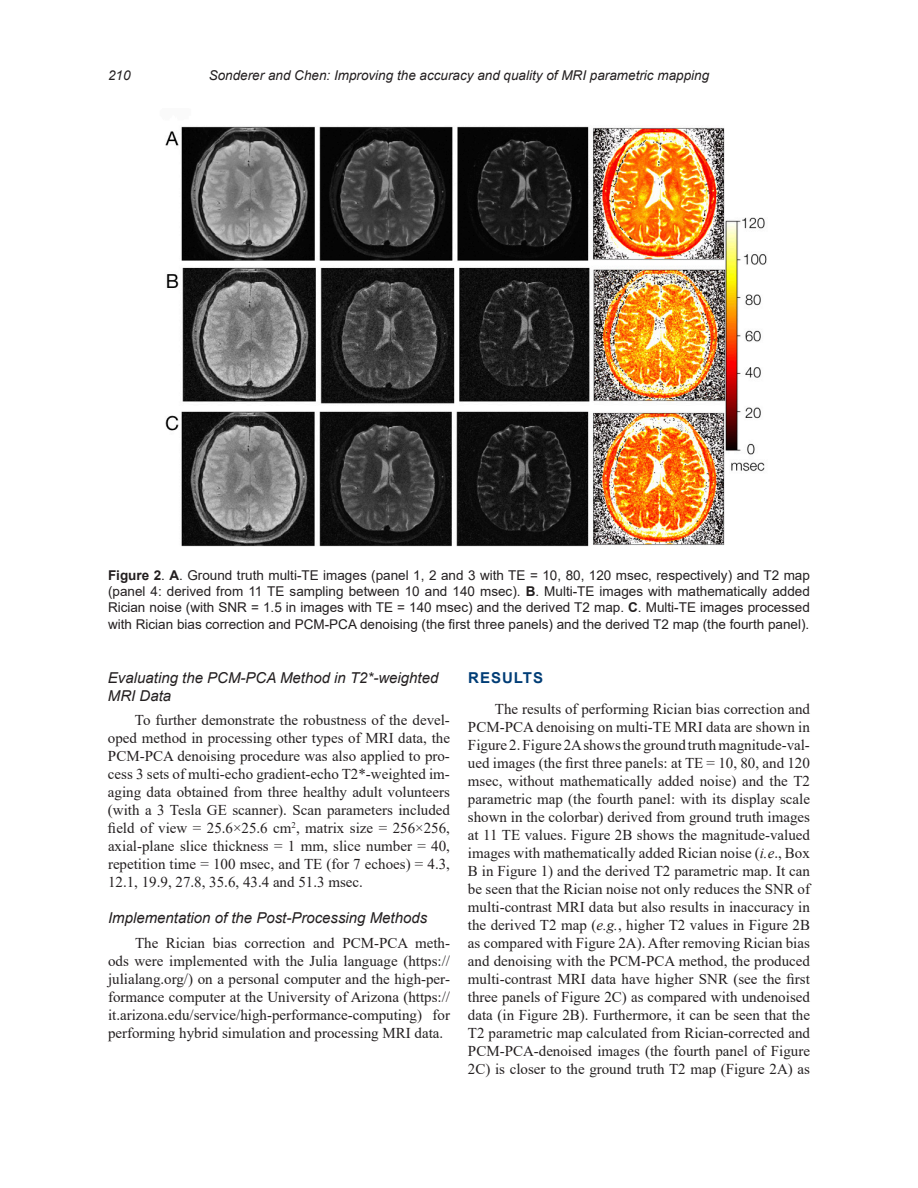
<style>
.page{position:relative;width:918px;height:1188px;background:#fff}
.page>*{position:absolute;margin:0;border:0;box-sizing:border-box;transform-origin:0 0}
.t1{font:15px/18px "Times New Roman";color:#231f20;text-align:justify}
.t2{font:italic 15px/18px "Arial";color:#231f20}
.t3{font:700 15px "Arial";letter-spacing:.065em;color:#003d76}
.t4{font:13.5px/16.2px "Arial";color:#231f20;text-align:justify}
.t5{font:italic 13.5px "Arial";color:#231f20}
.s1{font-weight:700}
.s2{font-style:italic}
</style>
<div class="page">
<img style="left:165px;top:126px;width:602px;height:421px">
<p class="t5" style="left:108px;top:67px;width:24px">210</p>
<p class="t5" style="left:209px;top:67px;width:502px">Sonderer and Chen: Improving the accuracy and quality of MRI parametric mapping</p>
<p class="t4" style="left:108px;top:567px;width:703px"><span class="s1">Figure 2</span>. <span class="s1">A</span>. Ground truth multi-TE images (panel 1, 2 and 3 with TE = 10, 80, 120 msec, respectively) and T2 map (panel 4: derived from 11 TE sampling between 10 and 140 msec). <span class="s1">B</span>. Multi-TE images with mathematically added Rician noise (with SNR = 1.5 in images with TE = 140 msec) and the derived T2 map. <span class="s1">C</span>. Multi-TE images processed with Rician bias correction and PCM-PCA denoising (the first three panels) and the derived T2 map (the fourth panel).</p>
<p class="t2" style="left:108px;top:669px;width:332px">Evaluating the PCM-PCA Method in T2*-weighted<br>MRI Data</p>
<p class="t1" style="left:108px;top:711px;width:344px;text-indent:27px">To further demonstrate the robustness of the devel&shy;oped method in processing other types of MRI data, the PCM-PCA denoising procedure was also applied to pro&shy;cess 3 sets of multi-echo gradient-echo T2*-weighted im&shy;aging data obtained from three healthy adult volunteers (with a 3 Tesla GE scanner). Scan parameters included field of view = 25.6×25.6 cm<sup>2</sup>, matrix size = 256×256, axial-plane slice thickness = 1 mm, slice number = 40, repetition time = 100 msec, and TE (for 7 echoes) = 4.3, 12.1, 19.9, 27.8, 35.6, 43.4 and 51.3 msec.</p>
<p class="t2" style="left:108px;top:909px;width:321px">Implementation of the Post-Processing Methods</p>
<p class="t1" style="left:108px;top:934px;width:344px;text-indent:27px">The Rician bias correction and PCM-PCA meth&shy;ods were implemented with the Julia language (https:// julialang.org/) on a personal computer and the high-per&shy;formance computer at the University of Arizona (https:// it.arizona.edu/service/high-performance-computing) for performing hybrid simulation and processing MRI data.</p>
<p class="t3" style="left:468px;top:667px;width:76px">RESULTS</p>
<p class="t1" style="left:468px;top:700px;width:344px;text-indent:27px">The results of performing Rician bias correction and PCM-PCA denoising on multi-TE MRI data are shown in Figure 2. Figure 2A shows the ground truth magnitude-val&shy;ued images (the first three panels: at TE = 10, 80, and 120 msec, without mathematically added noise) and the T2 parametric map (the fourth panel: with its display scale shown in the colorbar) derived from ground truth images at 11 TE values. Figure 2B shows the magnitude-valued images with mathematically added Rician noise (<span class="s2">i.e</span>., Box B in Figure 1) and the derived T2 parametric map. It can be seen that the Rician noise not only reduces the SNR of multi-contrast MRI data but also results in inaccuracy in the derived T2 map (<span class="s2">e.g.</span>, higher T2 values in Figure 2B as compared with Figure 2A). After removing Rician bias and denoising with the PCM-PCA method, the produced multi-contrast MRI data have higher SNR (see the first three panels of Figure 2C) as compared with undenoised data (in Figure 2B). Furthermore, it can be seen that the T2 parametric map calculated from Rician-corrected and PCM-PCA-denoised images (the fourth panel of Figure 2C) is closer to the ground truth T2 map (Figure 2A) as</p>
</div>
